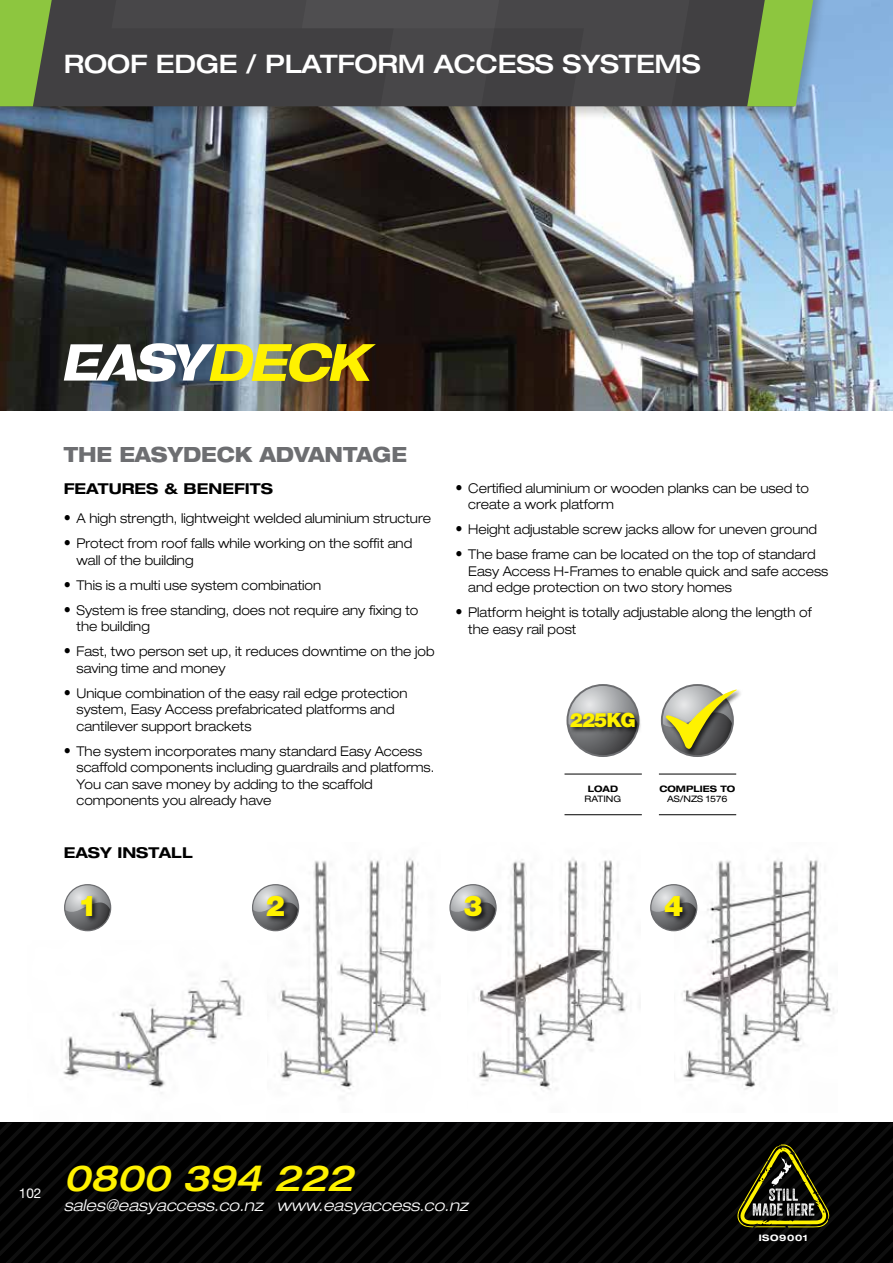
<style>
.page{position:relative;width:893px;height:1263px;background:#fff}
.page>*{position:absolute;margin:0;border:0;box-sizing:border-box;transform-origin:0 0}
.t1{font:italic 500 expanded 36px "Helvetica Neue LT Std";letter-spacing:-.005em;color:#fff200}
.t2{font:900 28.65px "Helvetica Neue LT Std";color:#fff200}
.t3{font:500 expanded 25.5px "Helvetica Neue LT Std";letter-spacing:-.01em;color:#fff}
.t4{font:800 expanded 21px "Helvetica Neue LT Std";color:#6d6e71;scale:.9 1}
.t5{font:900 19.65px "Helvetica Neue LT Std";letter-spacing:-.05em;color:#fff200}
.t6{font:italic 300 expanded 16.2px "Helvetica Neue LT Std";color:#fff}
.t7{font:700 expanded 15px "Helvetica Neue LT Std";color:#000}
.t8{font:300 expanded 13.5px/16.5px "Helvetica Neue LT Std";color:#000;scale:.95 1}
.t9{font:13.5px "Helvetica Neue LT Std";color:#fff}
.t10{font:expanded 8.85px "Helvetica Neue LT Std";color:#000}
.t11{font:700 expanded 8.85px "Helvetica Neue LT Std";color:#000}
.t12{font:700 expanded 8.85px "Helvetica Neue LT Std";letter-spacing:.07em;color:#fff}
.s1{font-weight:400;font-size:15px}
</style>
<div class="page">
<img style="left:0;top:0;width:893px;height:410px">
<svg style="left:64px;top:343px;width:312px;height:39px"></svg>
<hr style="left:659px;top:774px;width:77px;height:1px;background:#000">
<hr style="left:659px;top:814px;width:77px;height:1px;background:#000">
<div style="left:664px;top:689px;width:79px;height:68px;background:#000;opacity:.75"></div>
<svg style="left:662px;top:689px;width:75px;height:67px"></svg>
<img style="left:63px;top:974px;width:181px;height:120px">
<img style="left:269px;top:857px;width:159px;height:233px">
<img style="left:467px;top:857px;width:160px;height:233px">
<img style="left:675px;top:859px;width:160px;height:231px">
<svg style="left:65px;top:885px;width:46px;height:46px"></svg>
<svg style="left:65px;top:902px;width:46px;height:29px"></svg>
<div style="left:64px;top:884px;width:47px;height:47px;border:1px solid #6d6e71;border-radius:50%"></div>
<div style="left:80px;top:895px;width:19px;height:28px;background:#000;opacity:.75"></div>
<svg style="left:253px;top:885px;width:46px;height:46px"></svg>
<svg style="left:253px;top:902px;width:45px;height:29px"></svg>
<div style="left:252px;top:884px;width:47px;height:47px;border:1px solid #6d6e71;border-radius:50%"></div>
<div style="left:266px;top:894px;width:26px;height:29px;background:#000;opacity:.75"></div>
<svg style="left:450px;top:885px;width:46px;height:46px"></svg>
<svg style="left:451px;top:902px;width:45px;height:29px"></svg>
<div style="left:449px;top:884px;width:48px;height:47px;border:1px solid #6d6e71;border-radius:50%"></div>
<div style="left:463px;top:894px;width:26px;height:30px;background:#000;opacity:.75"></div>
<svg style="left:651px;top:885px;width:46px;height:46px"></svg>
<svg style="left:651px;top:902px;width:46px;height:29px"></svg>
<div style="left:650px;top:884px;width:47px;height:47px;border:1px solid #6d6e71;border-radius:50%"></div>
<div style="left:663px;top:895px;width:27px;height:28px;background:#000;opacity:.75"></div>
<svg style="left:567px;top:685px;width:71px;height:71px"></svg>
<svg style="left:569px;top:735px;width:68px;height:21px"></svg>
<div style="left:566px;top:684px;width:73px;height:73px;border:2px solid #6d6e71;border-radius:50%"></div>
<hr style="left:564px;top:774px;width:78px;height:1px;background:#000">
<hr style="left:564px;top:814px;width:78px;height:1px;background:#000">
<div style="left:568px;top:711px;width:74px;height:24px;background:#000;opacity:.75"></div>
<div style="left:0;top:0;width:828px;height:121px;background:#000;opacity:.2"></div>
<div style="left:52px;top:0;width:695px;height:106px;background:#414042"></div>
<svg style="left:747px;top:0;width:66px;height:106px;background:#80ae50"></svg>
<svg style="left:0;top:0;width:52px;height:106px;background:#7ead3f"></svg>
<div style="left:111px;top:0;width:591px;height:106px;background:#484749"></div>
<svg style="left:0;top:1123px;width:893px;height:140px;background:#080805"></svg>
<h3 class="t3" style="left:64px;top:48px;width:638px">ROOF EDGE / PLATFORM ACCESS SYSTEMS</h3>
<h3 class="t4" style="left:64px;top:441px;width:383px">THE EASYDECK ADVANTAGE</h3>
<p class="t7" style="left:64px;top:479px;width:211px">FEATURES &amp; BENEFITS</p>
<p class="t8" style="left:64px;top:510px;width:388px"><span class="s1">•</span> A high strength, lightweight welded aluminium structure</p>
<p class="t8" style="left:77px;top:535px;width:355px;text-indent:-13px"><span class="s1">•</span> Protect from roof falls while working on the soffit and wall of the building</p>
<p class="t8" style="left:64px;top:576px;width:272px"><span class="s1">•</span> This is a multi use system combination</p>
<p class="t8" style="left:77px;top:601px;width:361px;text-indent:-13px"><span class="s1">•</span> System is free standing, does not require any fixing to the building</p>
<p class="t8" style="left:77px;top:643px;width:378px;text-indent:-13px"><span class="s1">•</span> Fast, two person set up, it reduces downtime on the job saving time and money</p>
<p class="t8" style="left:77px;top:684px;width:350px;text-indent:-13px"><span class="s1">•</span> Unique combination of the easy rail edge protection system, Easy Access prefabricated platforms and cantilever support brackets</p>
<p class="t8" style="left:77px;top:742px;width:378px;text-indent:-13px"><span class="s1">•</span> The system incorporates many standard Easy Access scaffold components including guardrails and platforms.<br>You can save money by adding to the scaffold components you already have</p>
<p class="t8" style="left:468px;top:480px;width:360px;text-indent:-13px"><span class="s1">•</span> Certified aluminium or wooden planks can be used to create a work platform</p>
<p class="t8" style="left:455px;top:521px;width:382px"><span class="s1">•</span> Height adjustable screw jacks allow for uneven ground</p>
<p class="t8" style="left:468px;top:546px;width:381px;text-indent:-13px"><span class="s1">•</span> The base frame can be located on the top of standard<br>Easy Access H-Frames to enable quick and safe access and edge protection on two story homes</p>
<p class="t8" style="left:468px;top:604px;width:363px;text-indent:-13px"><span class="s1">•</span> Platform height is totally adjustable along the length of the easy rail post</p>
<h3 class="t5" style="left:570px;top:708px;width:68px">225KG</h3>
<p class="t11" style="left:588px;top:783px;width:32px">LOAD</p>
<p class="t10" style="left:585px;top:794px;width:38px">RATING</p>
<p class="t11" style="left:659px;top:783px;width:77px">COMPLIES TO</p>
<p class="t10" style="left:667px;top:794px;width:62px">AS/NZS 1576</p>
<p class="t7" style="left:64px;top:843px;width:131px">EASY INSTALL</p>
<h2 class="t2" style="left:78px;top:888px;width:21px">1</h2>
<h2 class="t2" style="left:266px;top:888px;width:21px">2</h2>
<h2 class="t2" style="left:463px;top:888px;width:21px">3</h2>
<h2 class="t2" style="left:664px;top:888px;width:21px">4</h2>
<p class="t9" style="left:19px;top:1185px;width:24px">102</p>
<h1 class="t1" style="left:64px;top:1156px;width:291px">0800 394 222</h1>
<p class="t6" style="left:64px;top:1196px;width:406px">sales@easyaccess.co.nz www.easyaccess.co.nz</p>
<p class="t12" style="left:759px;top:1232px;width:51px">ISO9001</p>
</div>
